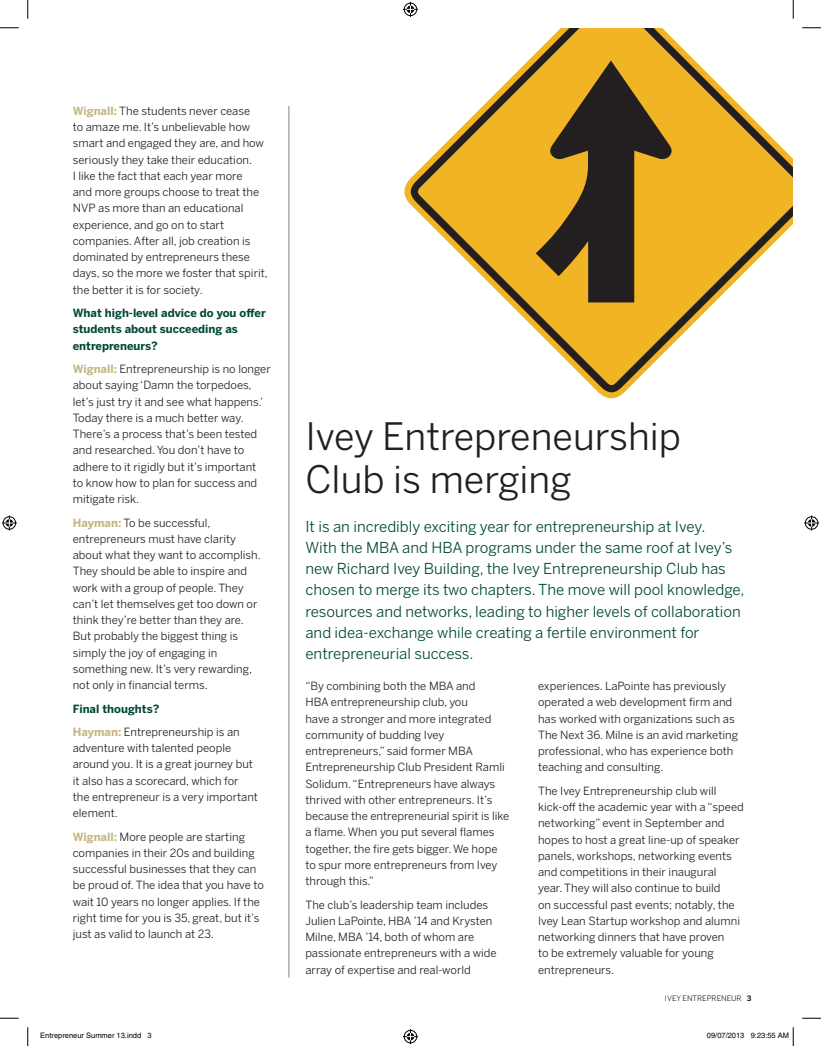
<style>
.page{position:relative;width:821px;height:1046px;background:#fff}
.page>*{position:absolute;margin:0;border:0;box-sizing:border-box;transform-origin:0 0}
.t1{font:37.5px/43.8px "Benton Sans";color:#231f20}
.t2{font:15px/21.2px "Benton Sans";color:#004839}
.t3{font:11.25px/16.2px "Benton Sans";color:#231f20}
.t4{font:700 11.25px/16.2px "Benton Sans";color:#004839}
.t5{font:7.5px "Helvetica";color:#000}
.t6{font:7.5px "Benton Sans";color:#231f20}
.t7{font:700 7.5px "Benton Sans";color:#231f20}
.s1{font-weight:700;color:#c4b581}
.s2{font-weight:700;color:#004839}
</style>
<div class="page">
<svg style="left:411px;top:28px;width:382px;height:364px"></svg>
<svg style="left:535px;top:60px;width:137px;height:242px;background:#927022"></svg>
<hr style="left:288px;top:106px;width:1px;height:871px;background:#808083">
<svg style="left:0;top:27px;width:19px;height:2px"></svg>
<svg style="left:802px;top:27px;width:19px;height:2px"></svg>
<svg style="left:0;top:1017px;width:19px;height:2px"></svg>
<svg style="left:802px;top:1017px;width:19px;height:2px"></svg>
<svg style="left:27px;top:0;width:2px;height:19px"></svg>
<svg style="left:27px;top:1027px;width:2px;height:19px"></svg>
<svg style="left:792px;top:0;width:2px;height:19px"></svg>
<svg style="left:403px;top:2px;width:15px;height:15px"></svg>
<svg style="left:403px;top:1029px;width:15px;height:15px"></svg>
<svg style="left:2px;top:515px;width:15px;height:15px"></svg>
<svg style="left:804px;top:515px;width:15px;height:15px"></svg>
<svg style="left:792px;top:1027px;width:2px;height:19px"></svg>
<p class="t3" style="left:73px;top:102px;width:197px"><span class="s1">Wignall:</span> The students never cease<br>to amaze me. It’s unbelievable how smart and engaged they are, and how seriously they take their education.<br>I like the fact that each year more<br>and more groups choose to treat the NVP as more than an educational experience, and go on to start companies. After all, job creation is dominated by entrepreneurs these days, so the more we foster that spirit, the better it is for society.</p>
<p class="t4" style="left:73px;top:305px;width:194px">What high-level advice do you offer students about succeeding as entrepreneurs?</p>
<p class="t3" style="left:73px;top:361px;width:199px"><span class="s1">Wignall:</span> Entrepreneurship is no longer about saying ‘Damn the torpedoes, let’s just try it and see what happens.’ Today there is a much better way.<br>There’s a process that’s been tested and researched. You don’t have to adhere to it rigidly but it’s important<br>to know how to plan for success and mitigate risk.</p>
<p class="t3" style="left:73px;top:514px;width:189px"><span class="s1">Hayman:</span> To be successful, entrepreneurs must have clarity about what they want to accomplish.<br>They should be able to inspire and work with a group of people. They can’t let themselves get too down or think they’re better than they are.<br>But probably the biggest thing is simply the joy of engaging in something new. It’s very rewarding, not only in financial terms.</p>
<p class="t3" style="left:73px;top:696px;width:168px;line-height:23.5px"><span class="s2">Final thoughts?<br></span><span class="s1">Hayman:</span> Entrepreneurship is an</p>
<p class="t3" style="left:73px;top:740px;width:187px">adventure with talented people around you. It is a great journey but it also has a scorecard, which for the entrepreneur is a very important element.</p>
<p class="t3" style="left:73px;top:828px;width:193px"><span class="s1">Wignall:</span> More people are starting companies in their 20s and building successful businesses that they can be proud of. The idea that you have to wait 10 years no longer applies. If the right time for you is 35, great, but it’s just as valid to launch at 23.</p>
<h1 class="t1" style="left:305px;top:413px;width:377px">Ivey Entrepreneurship<br>Club is merging</h1>
<p class="t2" style="left:305px;top:515px;width:440px">It is an incredibly exciting year for entrepreneurship at Ivey.<br>With the MBA and HBA programs under the same roof at Ivey’s new Richard Ivey Building, the Ivey Entrepreneurship Club has chosen to merge its two chapters. The move will pool knowledge, resources and networks, leading to higher levels of collaboration and idea-exchange while creating a fertile environment for entrepreneurial success.</p>
<p class="t3" style="left:305px;top:677px;width:205px">“By combining both the MBA and<br>HBA entrepreneurship club, you<br>have a stronger and more integrated community of budding Ivey entrepreneurs,” said former MBA Entrepreneurship Club President Ramli Solidum. “Entrepreneurs have always thrived with other entrepreneurs. It’s because the entrepreneurial spirit is like a flame. When you put several flames together, the fire gets bigger. We hope to spur more entrepreneurs from Ivey through this.”</p>
<p class="t3" style="left:305px;top:896px;width:193px">The club’s leadership team includes Julien LaPointe, HBA ’14 and Krysten Milne, MBA ’14, both of whom are passionate entrepreneurs with a wide array of expertise and real-world</p>
<p class="t3" style="left:538px;top:677px;width:201px">experiences. LaPointe has previously operated a web development firm and has worked with organizations such as The Next 36. Milne is an avid marketing professional, who has experience both teaching and consulting.</p>
<p class="t3" style="left:538px;top:782px;width:207px">The Ivey Entrepreneurship club will kick-off the academic year with a “speed networking” event in September and hopes to host a great line-up of speaker panels, workshops, networking events and competitions in their inaugural<br>year. They will also continue to build<br>on successful past events; notably, the Ivey Lean Startup workshop and alumni networking dinners that have proven<br>to be extremely valuable for young entrepreneurs.</p>
<p class="t6" style="left:665px;top:993px;width:8px">Ivey</p>
<p class="t6" style="left:682px;top:993px;width:11px">Entrepreneur</p>
<p class="t7" style="left:746px;top:993px;width:6px">3</p>
<p class="t5" style="left:40px;top:1031px;width:113px">Entrepreneur Summer 13.indd 3</p>
<p class="t5" style="left:707px;top:1031px;width:84px">09/07/2013 9:23:55 AM</p>
</div>
